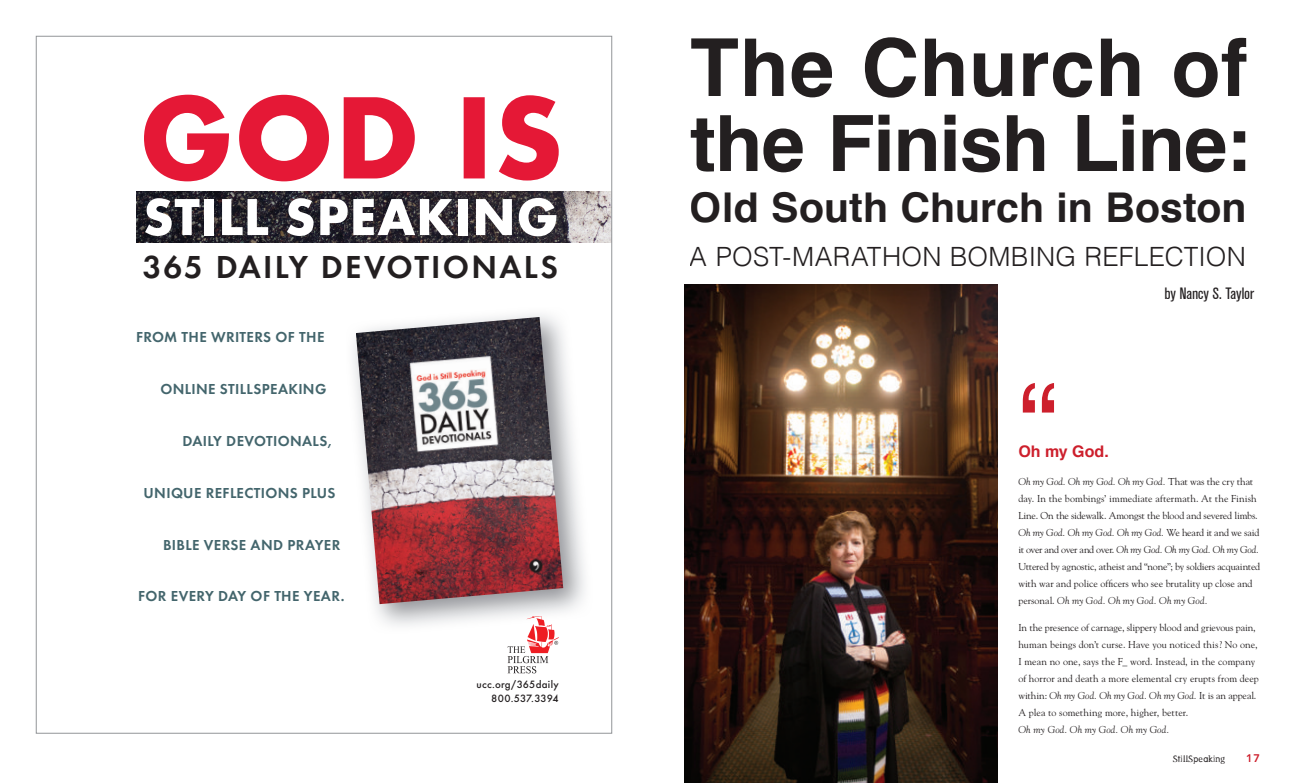
<style>
.page{position:relative;width:1296px;height:783px;background:#fff}
.page>*{position:absolute;margin:0;border:0;box-sizing:border-box;transform-origin:0 0}
.t1{font:116.2px "Helvetica";color:#cd1f2c}
.t2{font:700 80px "Helvetica";letter-spacing:.01em;color:#231f20}
.t3{font:700 77.8px "Helvetica";letter-spacing:-.02em;color:#231f20}
.t4{font:700 54px "Futura T";letter-spacing:.01em;color:#fff}
.t5{font:700 41px "Helvetica";color:#231f20}
.t6{font:600 33px "Futura T";letter-spacing:.065em;color:#231f20}
.t7{font:300 26.5px "Helvetica";letter-spacing:.01em;color:#231f20}
.t8{font:16px "Akzelerat Condensed Normal";letter-spacing:.01em;color:#231f20}
.t9{font:700 16px "Helvetica";color:#cd1f2c}
.t10{font:600 15px "Futura T";letter-spacing:.025em;color:#43656c}
.t11{font:500 11px/13.2px "Futura T";letter-spacing:.02em;color:#231f20;text-align:right}
.t12{font:800 11px "Avenir";color:#cd1f2c}
.t13{font:10px/17px "Goudy";color:#231f20}
.t14{font:italic 10px "Goudy";letter-spacing:-.005em;color:#231f20}
.t15{font:9px "Dead History OT";letter-spacing:.03em;color:#231f20}
.s1{font-style:italic}
</style>
<div class="page">
<img style="left:137px;top:192px;width:473px;height:50px">
<img style="left:356px;top:317px;width:207px;height:287px">
<svg style="left:144px;top:95px;width:415px;height:86px"></svg>
<svg style="left:508px;top:616px;width:51px;height:57px"></svg>
<img style="left:685px;top:285px;width:313px;height:498px">
<h3 class="t4" style="left:143px;top:185px;width:417px">STILL SPEAKING</h3>
<h3 class="t6" style="left:143px;top:248px;width:417px">365 DAILY DEVOTIONALS</h3>
<h3 class="t10" style="left:136px;top:328px;width:190px">FROM THE WRITERS OF THE</h3>
<h3 class="t10" style="left:160px;top:380px;width:168px">ONLINE STILLSPEAKING</h3>
<h3 class="t10" style="left:183px;top:432px;width:150px">DAILY DEVOTIONALS,</h3>
<h3 class="t10" style="left:144px;top:484px;width:193px">UNIQUE REFLECTIONS PLUS</h3>
<h3 class="t10" style="left:163px;top:536px;width:179px">BIBLE VERSE AND PRAYER</h3>
<h3 class="t10" style="left:138px;top:588px;width:208px">FOR EVERY DAY OF THE YEAR.</h3>
<p class="t11" style="left:477px;top:678px;width:84px">ucc.org/365daily<br>800.537.3394</p>
<h2 class="t2" style="left:690px;top:34px;width:559px">The Church of</h2>
<h3 class="t3" style="left:690px;top:111px;width:562px">the Finish Line:</h3>
<h3 class="t5" style="left:690px;top:190px;width:558px">Old South Church in Boston</h3>
<h3 class="t7" style="left:690px;top:245px;width:558px">A POST-MARATHON BOMBING REFLECTION</h3>
<h3 class="t8" style="left:1165px;top:285px;width:91px">by Nancy S. Taylor</h3>
<h1 class="t1" style="left:1018px;top:378px;width:40px">“</h1>
<h3 class="t9" style="left:1018px;top:444px;width:92px">Oh my God.</h3>
<p class="t13" style="left:1018px;top:472px;width:243px"><span class="s1">Oh my God. Oh my God. Oh my God.</span> That was the cry that day. In the bombings’ immediate aftermath. At the Finish Line. On the sidewalk. Amongst the blood and severed limbs.<br><span class="s1">Oh my God. Oh my God. Oh my God.</span> We heard it and we said it over and over and over. <span class="s1">Oh my God. Oh my God. Oh my God.<br></span>Uttered by agnostic, atheist and “none”; by soldiers acquainted with war and police officers who see brutality up close and personal. <span class="s1">Oh my God. Oh my God. Oh my God.</span></p>
<p class="t13" style="left:1018px;top:619px;width:242px">In the presence of carnage, slippery blood and grievous pain, human beings don’t curse. Have you noticed this? No one, I mean no one, says the F_ word. Instead, in the company of horror and death a more elemental cry erupts from deep within: <span class="s1">Oh my God. Oh my God. Oh my God.</span> It is an appeal.<br>A plea to something more, higher, better.</p>
<p class="t14" style="left:1018px;top:724px;width:153px">Oh my God. Oh my God. Oh my God.</p>
<p class="t15" style="left:1173px;top:754px;width:54px">StillSpeaking</p>
<p class="t12" style="left:1246px;top:752px;width:15px">17</p>
</div>
